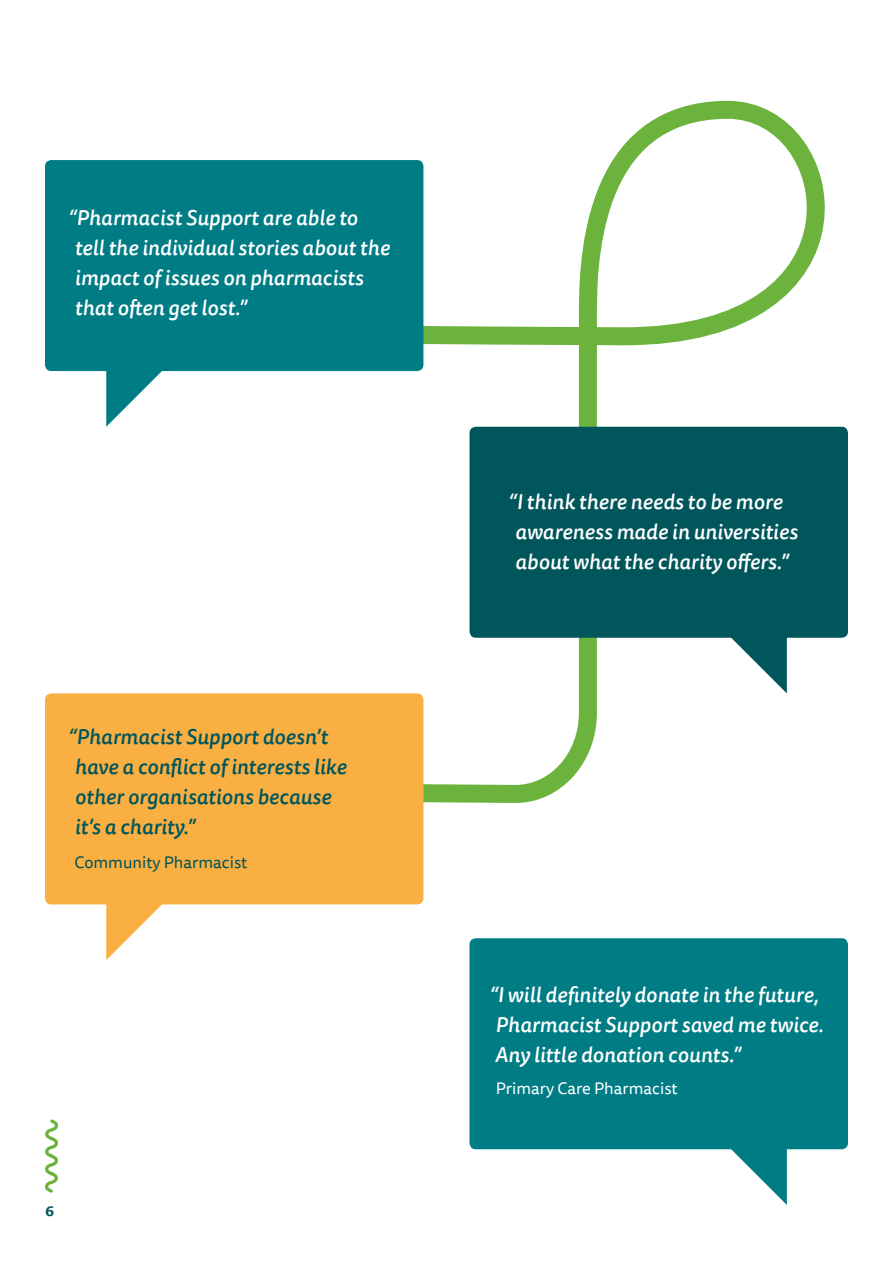
<style>
.page{position:relative;width:893px;height:1263px;background:#fff}
.page>*{position:absolute;margin:0;border:0;box-sizing:border-box;transform-origin:0 0}
.t1{font:italic 500 21px/30px "Tisa Sans Pro";letter-spacing:.01em;color:#fff}
.t2{font:italic 500 21px/30px "Tisa Sans Pro";letter-spacing:.01em;color:#00565b}
.t3{font:16.5px "Tisa Sans Pro";color:#fff}
.t4{font:16.5px "Tisa Sans Pro";color:#00565b}
.t5{font:700 15px "Tisa Pro";color:#00565b}
</style>
<div class="page">
<svg style="left:45px;top:1119px;width:14px;height:74px"></svg>
<svg style="left:333px;top:100px;width:515px;height:712px"></svg>
<svg style="left:729px;top:638px;width:58px;height:55px"></svg>
<svg style="left:729px;top:1149px;width:58px;height:56px"></svg>
<div style="left:469px;top:427px;width:379px;height:211px;background:#00565b;border-radius:6px"></div>
<div style="left:469px;top:938px;width:379px;height:211px;background:#007c85;border-radius:6px"></div>
<div style="left:45px;top:160px;width:378px;height:211px;background:#007c85;border-radius:6px"></div>
<svg style="left:106px;top:371px;width:58px;height:56px"></svg>
<div style="left:45px;top:693px;width:378px;height:211px;background:#f9af42;border-radius:6px"></div>
<svg style="left:106px;top:904px;width:58px;height:56px"></svg>
<p class="t1" style="left:75px;top:203px;width:317px;text-indent:-7px">“Pharmacist Support are able to tell the individual stories about the impact of issues on pharmacists that often get lost.”</p>
<p class="t2" style="left:75px;top:722px;width:273px;text-indent:-7px">“Pharmacist Support doesn’t have a conflict of interests like other organisations because it’s a charity.”</p>
<p class="t4" style="left:75px;top:851px;width:174px">Community Pharmacist</p>
<p class="t5" style="left:45px;top:1198px;width:11px">6</p>
<p class="t1" style="left:515px;top:487px;width:284px;text-indent:-7px">“I think there needs to be more awareness made in universities about what the charity offers.”</p>
<p class="t1" style="left:489px;top:980px;width:336px">“I will definitely donate in the future,<br>Pharmacist Support saved me twice.<br>Any little donation counts.”</p>
<p class="t3" style="left:496px;top:1078px;width:183px">Primary Care Pharmacist</p>
</div>
